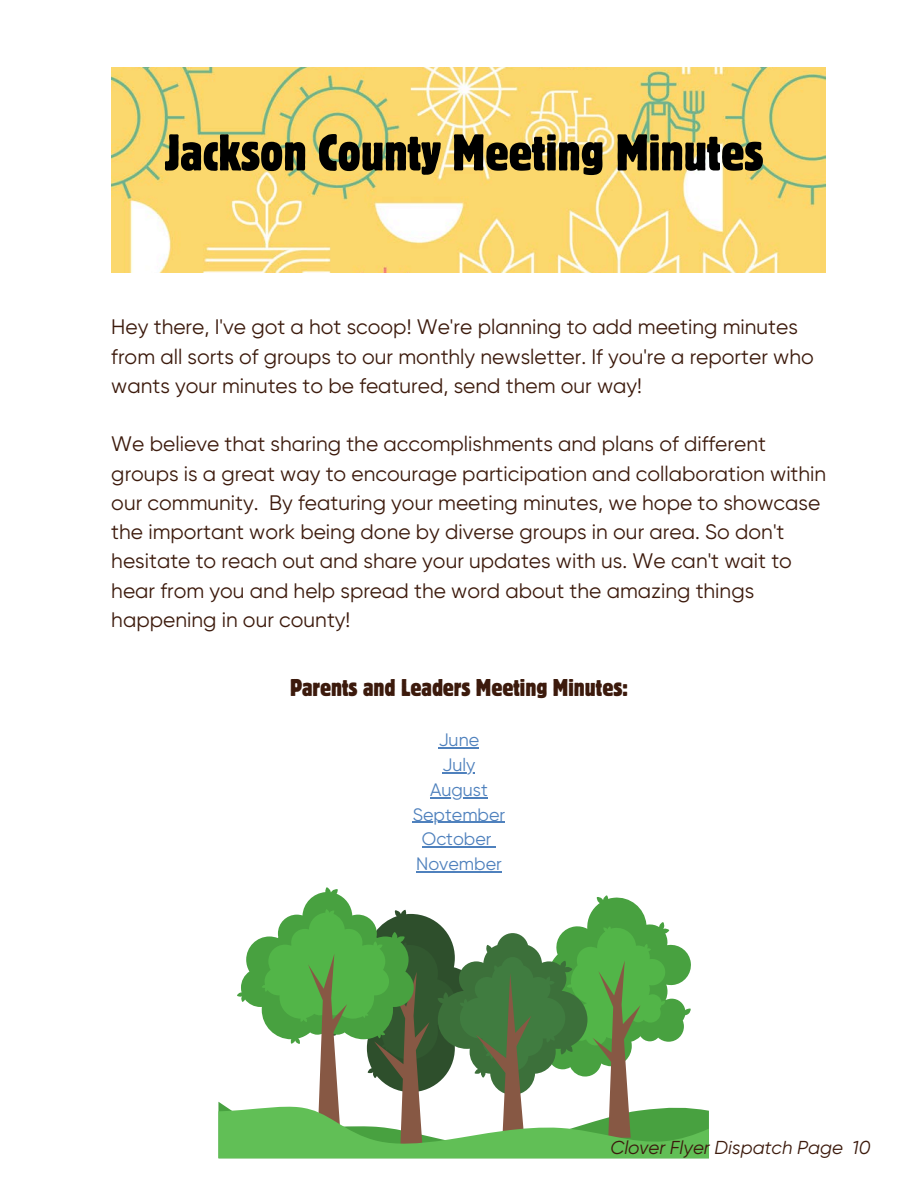
<style>
.page{position:relative;width:918px;height:1188px;background:#fff}
.page>*{position:absolute;margin:0;border:0;box-sizing:border-box;transform-origin:0 0}
.t1{font:condensed 51px "Block W1 G";color:#000}
.t2{font:condensed 24px "Block W1 G";color:#3c1a0c}
.t3{font:21px/29.2px "Gilroy";color:#3c1a0c}
.t4{font:italic 18.75px "Gilroy";color:#3c1a0c}
.t5{font:18px "Gilroy";color:#4f81bd}
</style>
<div class="page">
<img style="left:111px;top:68px;width:715px;height:204px">
<svg style="left:218px;top:887px;width:491px;height:271px"></svg>
<hr style="left:439px;top:748px;width:40px;height:1px;background:#4f81bd">
<hr style="left:443px;top:772px;width:32px;height:1px;background:#4f81bd">
<hr style="left:430px;top:797px;width:58px;height:1px;background:#4f81bd">
<hr style="left:413px;top:822px;width:92px;height:1px;background:#4f81bd">
<hr style="left:422px;top:847px;width:70px;height:1px;background:#4f81bd">
<hr style="left:416px;top:871px;width:86px;height:1px;background:#4f81bd">
<p class="t1" style="left:164px;top:120px;width:601px">Jackson County Meeting Minutes</p>
<p class="t3" style="left:111px;top:313px;width:704px">Hey there, I've got a hot scoop! We're planning to add meeting minutes from all sorts of groups to our monthly newsletter. If you're a reporter who wants your minutes to be featured, send them our way!</p>
<h1 class="t3" style="left:111px;top:430px;width:716px">We believe that sharing the accomplishments and plans of different groups is a great way to encourage participation and collaboration within our community. By featuring your meeting minutes, we hope to showcase the important work being done by diverse groups in our area. So don't hesitate to reach out and share your updates with us. We can't wait to hear from you and help spread the word about the amazing things happening in our county!</h1>
<h3 class="t2" style="left:290px;top:672px;width:339px">Parents and Leaders Meeting Minutes:</h3>
<h2 class="t5" style="left:439px;top:730px;width:42px">June</h2>
<p class="t5" style="left:443px;top:755px;width:34px">July</p>
<p class="t5" style="left:430px;top:779px;width:59px">August</p>
<p class="t5" style="left:413px;top:804px;width:94px">September</p>
<p class="t5" style="left:422px;top:829px;width:71px">October</p>
<p class="t5" style="left:416px;top:854px;width:87px">November</p>
<h3 class="t4" style="left:610px;top:1136px;width:262px">Clover Flyer Dispatch Page 10</h3>
</div>
